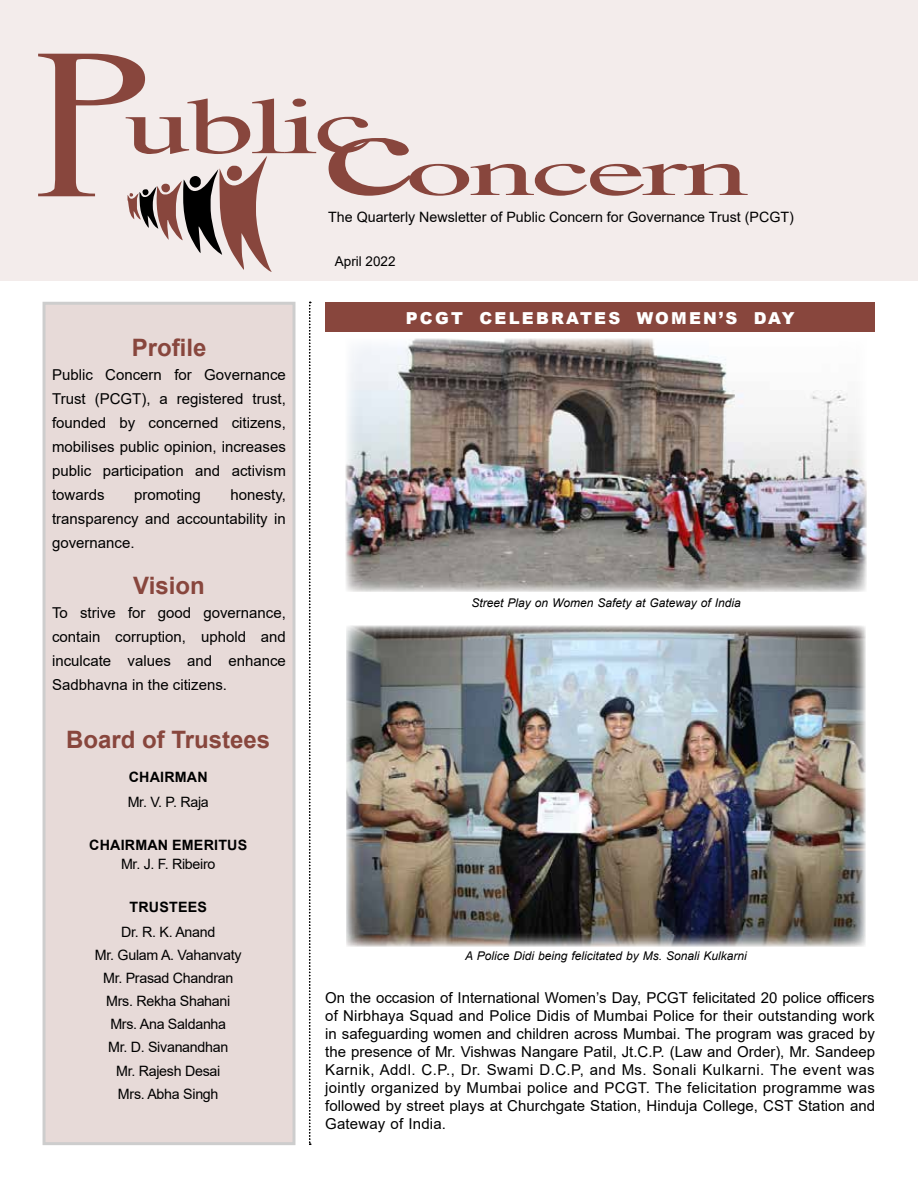
<style>
.page{position:relative;width:918px;height:1188px;background:#fff}
.page>*{position:absolute;margin:0;border:0;box-sizing:border-box;transform-origin:0 0}
.t1{font:700 24px "Arial";color:#88463d}
.t2{font:900 16.5px "Arial";letter-spacing:.135em;color:#fff}
.t3{font:15px/24px "Arial";color:#000;text-align:justify}
.t4{font:14.25px/23.1px "Arial";letter-spacing:-.02em;color:#000;text-align:center}
.t5{font:14.25px "Arial";color:#000}
.t6{font:700 14.25px "Arial";letter-spacing:.015em;color:#000}
.t7{font:13.5px "Arial";color:#000}
.t8{font:italic 12px "Arial";color:#000}
</style>
<div class="page">
<div style="left:44px;top:303px;width:250px;height:841px;background:#e7dad8"></div>
<div style="left:0;top:0;width:918px;height:281px;background:#f3eceb"></div>
<svg style="left:38px;top:54px;width:710px;height:218px"></svg>
<svg style="left:309px;top:302px;width:2px;height:843px"></svg>
<div style="left:326px;top:303px;width:549px;height:29px;background:#88463d"></div>
<img style="left:346px;top:339px;width:520px;height:252px">
<img style="left:346px;top:626px;width:520px;height:320px">
<h1 class="t1" style="left:132px;top:331px;width:76px">Profile</h1>
<p class="t3" style="left:52px;top:363px;width:235px">Public Concern for Governance Trust (PCGT), a registered trust, founded by concerned citizens, mobilises public opinion, increases public participation and activism towards</p>
<p class="t3" style="left:52px;top:483px;width:235px;text-indent:178px">honesty, transparency and accountability in governance.</p>
<h1 class="t1" style="left:133px;top:569px;width:73px">Vision</h1>
<p class="t3" style="left:52px;top:601px;width:235px">To strive for good governance, contain corruption, uphold and inculcate values and enhance Sadbhavna in the citizens.</p>
<h1 class="t1" style="left:66px;top:722px;width:206px">Board of Trustees</h1>
<p class="t6" style="left:129px;top:766px;width:81px">CHAIRMAN</p>
<p class="t4" style="left:128px;top:790px;width:83px">Mr. V. P. Raja</p>
<p class="t6" style="left:89px;top:834px;width:160px">CHAIRMAN EMERITUS</p>
<p class="t4" style="left:121px;top:852px;width:96px">Mr. J. F. Ribeiro</p>
<p class="t6" style="left:130px;top:896px;width:79px">TRUSTEES</p>
<p class="t4" style="left:95px;top:920px;width:148px">Dr. R. K. Anand<br>Mr. Gulam A. Vahanvaty<br>Mr. Prasad Chandran<br>Mrs. Rekha Shahani<br>Mrs. Ana Saldanha<br>Mr. D. Sivanandhan<br>Mr. Rajesh Desai<br>Mrs. Abha Singh</p>
<p class="t3" style="left:134px;top:483px;width:68px">promoting</p>
<p class="t5" style="left:328px;top:207px;width:467px">The Quarterly Newsletter of Public Concern for Governance Trust (PCGT)</p>
<p class="t7" style="left:335px;top:252px;width:62px">April 2022</p>
<p class="t2" style="left:406px;top:306px;width:390px">PCGT CELEBRATES WOMEN’S DAY</p>
<p class="t8" style="left:471px;top:595px;width:271px">Street Play on Women Safety at Gateway of India</p>
<p class="t8" style="left:465px;top:948px;width:283px">A Police Didi being felicitated by Ms. Sonali Kulkarni</p>
<p class="t3" style="left:325px;top:988px;width:551px;line-height:18px">On the occasion of International Women’s Day, PCGT felicitated 20 police officers of Nirbhaya Squad and Police Didis of Mumbai Police for their outstanding work in safeguarding women and children across Mumbai. The program was graced by the presence of Mr. Vishwas Nangare Patil, Jt.C.P. (Law and Order), Mr. Sandeep Karnik, Addl. C.P., Dr. Swami D.C.P, and Ms. Sonali Kulkarni. The event was jointly organized by Mumbai police and PCGT. The felicitation programme was followed by street plays at Churchgate Station, Hinduja College, CST Station and Gateway of India.</p>
</div>
